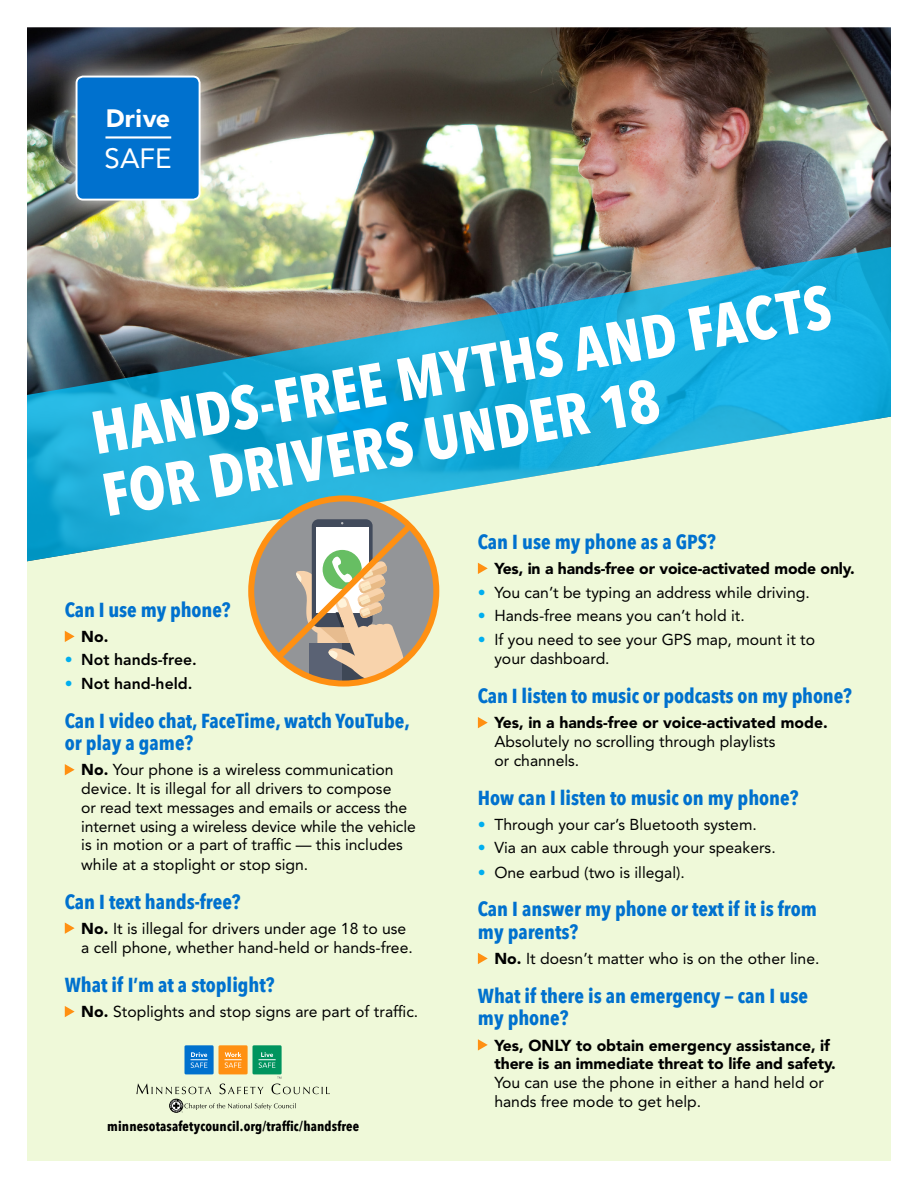
<style>
.page{position:relative;width:918px;height:1188px;background:#fff}
.page>*{position:absolute;margin:0;border:0;box-sizing:border-box;transform-origin:0 0}
.t1{font:700 60px/62.7px "Avenir Next Condensed";color:#fff}
.t2{font:27.75px "Avenir LT Std";color:#fff}
.t3{font:900 24.9px "Avenir LT Std";letter-spacing:.01em;color:#fff}
.t4{font:700 20.25px/22.5px "Avenir Next Condensed";color:#0071ce}
.t5{font:15.75px/18.9px "Avenir LT Std";color:#000}
.t6{font:900 15.75px/18.8px "Avenir LT Std";letter-spacing:-.005em;color:#000}
.t7{font:800 15.75px "Avenir LT Std";color:#000}
.t8{font:700 13.5px "Avenir Next Condensed";letter-spacing:.01em;color:#000}
.s1{color:#00aeef}
.s2{font-weight:900}
</style>
<div class="page">
<div style="left:27px;top:396px;width:864px;height:765px;background:#eff9d9"></div>
<svg style="left:65px;top:631px;width:10px;height:11px"></svg>
<svg style="left:65px;top:764px;width:10px;height:11px"></svg>
<svg style="left:65px;top:922px;width:10px;height:12px"></svg>
<svg style="left:65px;top:1006px;width:10px;height:11px"></svg>
<img style="left:27px;top:27px;width:864px;height:220px">
<img style="left:27px;top:247px;width:864px;height:314px">
<svg style="left:478px;top:563px;width:10px;height:11px"></svg>
<svg style="left:478px;top:717px;width:10px;height:11px"></svg>
<svg style="left:478px;top:953px;width:10px;height:11px"></svg>
<svg style="left:478px;top:1039px;width:10px;height:12px"></svg>
<img style="left:49px;top:49px;width:178px;height:178px">
<div style="left:77px;top:77px;width:123px;height:123px;background:#0071ce;border-radius:7px"></div>
<div style="left:76px;top:76px;width:125px;height:125px;border:2px solid #fff;border-radius:7px"></div>
<hr style="left:105px;top:136px;width:66px;height:3px;background:#fff">
<svg style="left:253px;top:498px;width:183px;height:186px;fill:#939598"></svg>
<div style="left:248px;top:495px;width:191px;height:192px;border:6px solid #ff9012;border-radius:50%"></div>
<svg style="left:269px;top:518px;width:149px;height:166px"></svg>
<div style="left:170px;top:1099px;width:13px;height:13px;border:1px solid #000;border-radius:50%"></div>
<svg style="left:170px;top:1100px;width:126px;height:13px"></svg>
<div style="left:219px;top:1045px;width:29px;height:29px;background:#ff9012"></div>
<svg style="left:225px;top:1052px;width:17px;height:16px"></svg>
<div style="left:185px;top:1045px;width:29px;height:29px;background:#0071ce"></div>
<svg style="left:191px;top:1052px;width:17px;height:16px"></svg>
<div style="left:253px;top:1045px;width:29px;height:29px;background:#00945e"></div>
<svg style="left:259px;top:1052px;width:17px;height:16px"></svg>
<svg style="left:136px;top:1077px;width:194px;height:17px"></svg>
<h3 class="t3" style="left:106px;top:103px;width:66px">Drive</h3>
<h2 class="t2" style="left:105px;top:142px;width:68px">SAFE</h2>
<h1 class="t1" style="left:87px;top:404px;width:751px;rotate:-10deg">HANDS-FREE MYTHS AND FACTS<br>FOR DRIVERS UNDER 18</h1>
<p class="t4" style="left:65px;top:598px;width:167px">Can I use my phone?</p>
<p class="t6" style="left:81px;top:627px;width:29px">No.</p>
<p class="t7" style="left:65px;top:650px;width:133px"><span class="s1">•</span> Not hands-free.</p>
<p class="t7" style="left:65px;top:674px;width:129px"><span class="s1">•</span> Not hand-held.</p>
<p class="t4" style="left:65px;top:709px;width:347px">Can I video chat, FaceTime, watch YouTube, or play a game?</p>
<p class="t5" style="left:81px;top:761px;width:336px"><span class="s2">No.</span> Your phone is a wireless communication device. It is illegal for all drivers to compose<br>or read text messages and emails or access the internet using a wireless device while the vehicle is in motion or a part of traffic — this includes while at a stoplight or stop sign.</p>
<p class="t4" style="left:65px;top:890px;width:177px">Can I text hands-free?</p>
<p class="t5" style="left:81px;top:919px;width:333px;line-height:19.5px"><span class="s2">No.</span> It is illegal for drivers under age 18 to use a cell phone, whether hand-held or hands-free.</p>
<p class="t4" style="left:65px;top:974px;width:211px">What if I’m at a stoplight?</p>
<p class="t5" style="left:81px;top:1002px;width:339px"><span class="s2">No.</span> Stoplights and stop signs are part of traffic.</p>
<p class="t8" style="left:107px;top:1118px;width:253px">minnesotasafetycouncil.org/traffic/handsfree</p>
<p class="t4" style="left:478px;top:530px;width:239px">Can I use my phone as a GPS?</p>
<p class="t6" style="left:494px;top:559px;width:362px">Yes, in a hands-free or voice-activated mode only.</p>
<p class="t5" style="left:478px;top:583px;width:333px"><span class="s1">•</span> You can’t be typing an address while driving.</p>
<p class="t5" style="left:478px;top:606px;width:268px"><span class="s1">•</span> Hands-free means you can’t hold it.</p>
<p class="t5" style="left:494px;top:630px;width:322px;line-height:19.5px;text-indent:-17px"><span class="s1">•</span> If you need to see your GPS map, mount it to your dashboard.</p>
<p class="t4" style="left:478px;top:685px;width:376px">Can I listen to music or podcasts on my phone?</p>
<p class="t6" style="left:494px;top:713px;width:335px">Yes, in a hands-free or voice-activated mode.</p>
<p class="t5" style="left:494px;top:732px;width:282px">Absolutely no scrolling through playlists or channels.</p>
<p class="t4" style="left:478px;top:786px;width:322px">How can I listen to music on my phone?</p>
<p class="t5" style="left:478px;top:815px;width:280px"><span class="s1">•</span> Through your car’s Bluetooth system.</p>
<p class="t5" style="left:478px;top:839px;width:299px"><span class="s1">•</span> Via an aux cable through your speakers.</p>
<p class="t5" style="left:478px;top:863px;width:209px"><span class="s1">•</span> One earbud (two is illegal).</p>
<p class="t4" style="left:478px;top:898px;width:341px">Can I answer my phone or text if it is from my parents?</p>
<p class="t5" style="left:494px;top:949px;width:327px"><span class="s2">No.</span> It doesn’t matter who is on the other line.</p>
<p class="t4" style="left:478px;top:984px;width:332px">What if there is an emergency — can I use my phone?</p>
<p class="t6" style="left:494px;top:1036px;width:343px">Yes, ONLY to obtain emergency assistance, if there is an immediate threat to life and safety.</p>
<p class="t5" style="left:494px;top:1073px;width:331px">You can use the phone in either a hand held or hands free mode to get help.</p>
</div>
